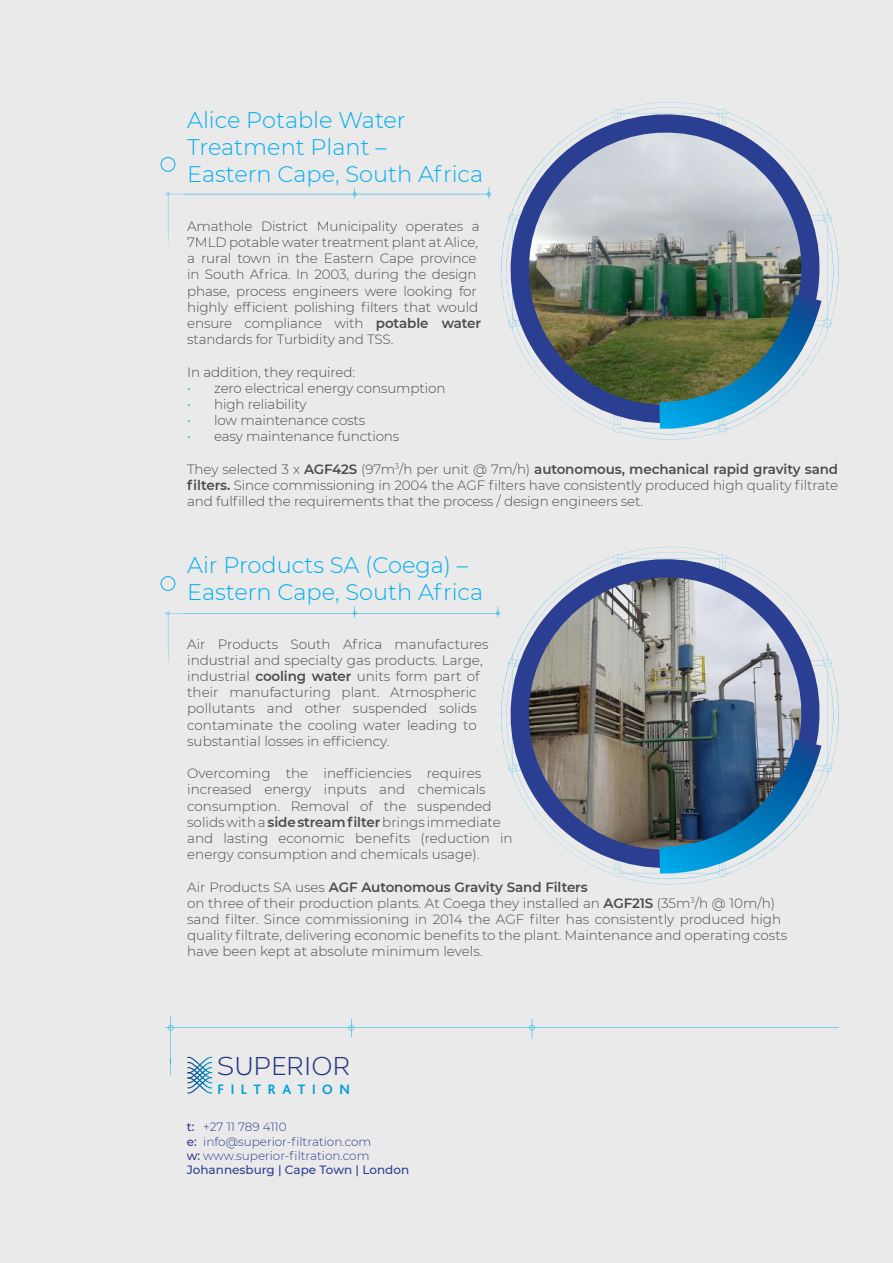
<style>
.page{position:relative;width:893px;height:1263px;background:#ebeaea}
.page>*{position:absolute;margin:0;border:0;box-sizing:border-box;transform-origin:0 0}
.t1{font:25.8px "Corbert";color:#2a3f91}
.t2{font:300 22.5px/27px "Montserrat";color:#00aeef}
.t3{font:700 14.25px "Bliss";letter-spacing:.455em;color:#00aeef}
.t4{font:300 13.5px/16.2px "Montserrat";color:#4e4b4c}
.t5{font:300 12px/14.4px "Montserrat";color:#2a3f91}
.s1{font-weight:600}
.s2{color:#00aeef}
.s3{font-weight:500}
</style>
<div class="page">
<svg style="left:501px;top:546px;width:337px;height:339px"></svg>
<img style="left:659px;top:739px;width:162px;height:143px">
<div style="left:161px;top:576px;width:14px;height:15px;border:1px solid #00aeef;border-radius:50%"></div>
<svg style="left:165px;top:606px;width:335px;height:58px"></svg>
<img style="left:501px;top:102px;width:337px;height:338px">
<img style="left:659px;top:295px;width:162px;height:143px">
<div style="left:161px;top:157px;width:14px;height:15px;border:1px solid #00aeef;border-radius:50%"></div>
<svg style="left:165px;top:187px;width:326px;height:58px"></svg>
<svg style="left:165px;top:1016px;width:673px;height:78px"></svg>
<h2 class="t2" style="left:187px;top:106px;width:297px">Alice Potable Water<br>Treatment Plant –<br>Eastern Cape, South Africa</h2>
<p class="t4" style="left:187px;top:217px;width:296px">Amathole District Municipality operates a 7MLD potable water treatment plant at Alice, a rural town in the Eastern Cape province in South Africa. In 2003, during the design phase, process engineers were looking for highly efficient polishing filters that would ensure compliance with <span class="s1">potable water </span>standards for Turbidity and TSS.</p>
<p class="t4" style="left:187px;top:363px;width:170px">In addition, they required:</p>
<p class="t4" style="left:187px;top:379px;width:260px"><span class="s2">•</span> zero electrical energy consumption</p>
<p class="t4" style="left:187px;top:396px;width:121px"><span class="s2">•</span> high reliability</p>
<p class="t4" style="left:187px;top:412px;width:180px"><span class="s2">•</span> low maintenance costs</p>
<p class="t4" style="left:187px;top:428px;width:214px"><span class="s2">•</span> easy maintenance functions</p>
<p class="t4" style="left:187px;top:460px;width:653px;text-align:justify">They selected 3 x <span class="s1">AGF42S</span> (97m<sup>3</sup>/h per unit @ 7m/h) <span class="s1">autonomous, mechanical rapid gravity sand filters.</span> Since commissioning in 2004 the AGF filters have consistently produced high quality filtrate and fulfilled the requirements that the process / design engineers set.</p>
<h2 class="t2" style="left:187px;top:551px;width:297px">Air Products SA (Coega) –<br>Eastern Cape, South Africa</h2>
<p class="t4" style="left:187px;top:635px;width:303px">Air Products South Africa manufactures industrial and specialty gas products. Large, industrial <span class="s1">cooling water</span> units form part of their manufacturing plant. Atmospheric pollutants and other suspended solids contaminate the cooling water leading to substantial losses in efficiency.</p>
<p class="t4" style="left:187px;top:765px;width:327px">Overcoming the inefficiencies requires increased energy inputs and chemicals consumption. Removal of the suspended solids with a <span class="s1">side stream filter</span> brings immediate and lasting economic benefits (reduction in energy consumption and chemicals usage).</p>
<p class="t4" style="left:187px;top:878px;width:602px">Air Products SA uses <span class="s1">AGF Autonomous Gravity Sand Filters<br></span>on three of their production plants. At Coega they installed an <span class="s1">AGF21S</span> (35m<sup>3</sup>/h @ 10m/h) sand filter. Since commissioning in 2014 the AGF filter has consistently produced high quality filtrate, delivering economic benefits to the plant. Maintenance and operating costs have been kept at absolute minimum levels.</p>
<h1 class="t1" style="left:217px;top:1048px;width:136px">SUPERIOR</h1>
<p class="t3" style="left:217px;top:1082px;width:134px">FILTRATION</p>
<p class="t5" style="left:187px;top:1119px;width:224px"><span class="s3">t:</span> +27 11 789 4110<br><span class="s3">e:</span> info@superior-filtration.com<br><span class="s3">w:</span> www.superior-filtration.com<br><span class="s3">Johannesburg | Cape Town | London</span></p>
</div>
